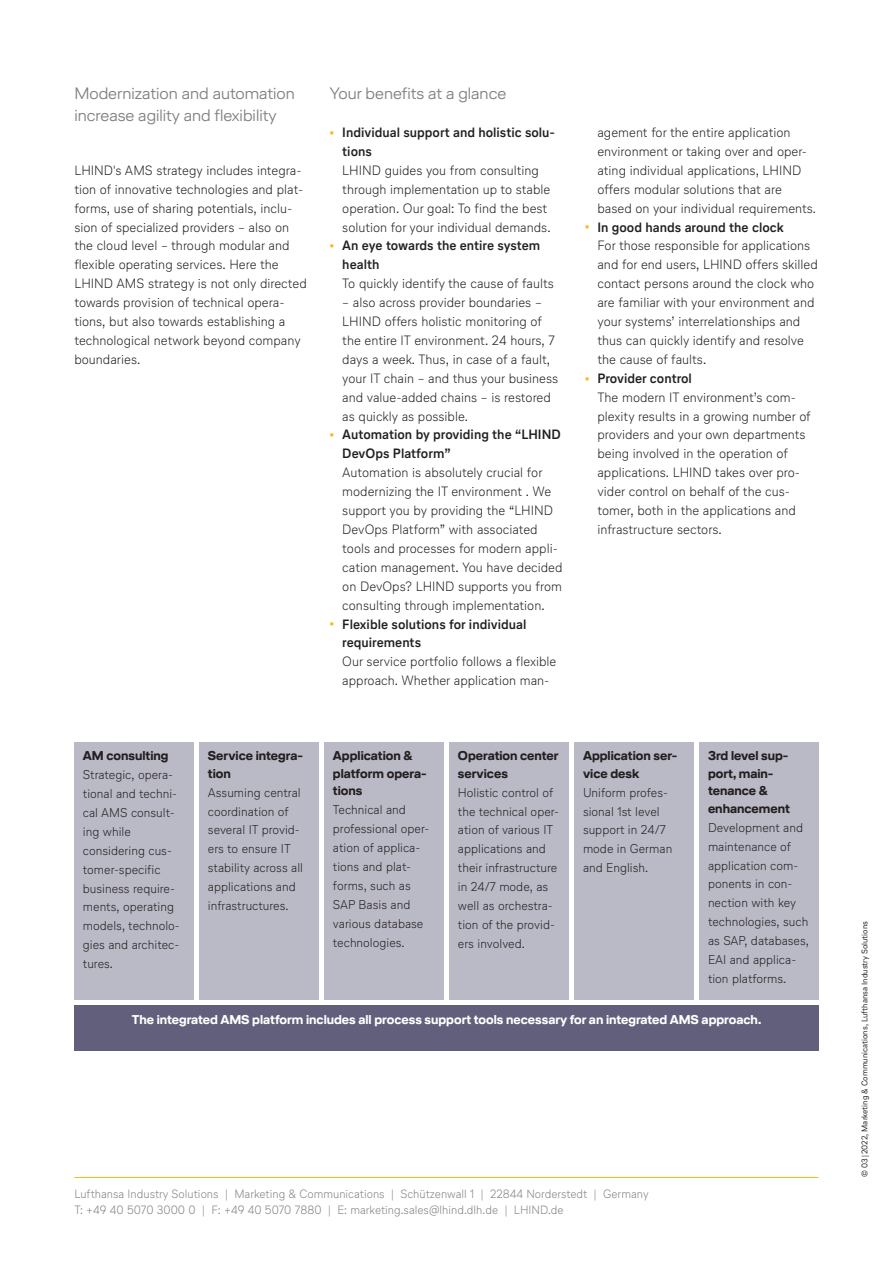
<style>
.page{position:relative;width:893px;height:1263px;background:#fff}
.page>*{position:absolute;margin:0;border:0;box-sizing:border-box;transform-origin:0 0}
.t1{font:300 16.5px/21.5px "Lufthansa Head";color:#808285}
.t2{font:300 13.5px/18.9px "Lufthansa Text";color:#231f20}
.t3{font:700 13.5px/18.9px "Lufthansa Text";color:#231f20}
.t4{font:300 12.75px/18.9px "Lufthansa Text";color:#231f20}
.t5{font:700 12.75px/17.5px "Lufthansa Head";color:#231f20}
.t6{font:700 12.75px "Lufthansa Head";color:#fff}
.t7{font:300 12px/16.8px "Lufthansa Text";color:#808285}
.t8{font:8.25px "Lufthansa Text";color:#231f20}
.s1{font-weight:300;font-size:9px;color:#fcb814}
.s2{font-size:9px;color:#fcb814}
.s3{font-weight:700}
</style>
<div class="page">
<hr style="left:74px;top:1177px;width:745px;height:1px;background:#fcb814">
<div style="left:574px;top:742px;width:119px;height:257px;background:#bab9c6"></div>
<div style="left:699px;top:742px;width:120px;height:257px;background:#bab9c6"></div>
<div style="left:449px;top:742px;width:119px;height:257px;background:#bab9c6"></div>
<div style="left:74px;top:742px;width:119px;height:257px;background:#bab9c6"></div>
<div style="left:324px;top:742px;width:119px;height:257px;background:#bab9c6"></div>
<div style="left:199px;top:742px;width:119px;height:257px;background:#bab9c6"></div>
<div style="left:74px;top:1005px;width:745px;height:45px;background:#615f7c"></div>
<p class="t1" style="left:74px;top:82px;width:222px">Modernization and automation increase agility and flexibility</p>
<p class="t2" style="left:74px;top:160px;width:234px">LHIND's AMS strategy includes integra&shy;tion of innovative technologies and plat&shy;forms, use of sharing potentials, inclu&shy;sion of specialized providers – also on the cloud level – through modular and flexible operating services. Here the LHIND AMS strategy is not only directed towards provision of technical opera&shy;tions, but also towards establishing a technological network beyond company boundaries.</p>
<p class="t1" style="left:330px;top:82px;width:178px">Your benefits at a glance</p>
<p class="t3" style="left:342px;top:123px;width:214px;text-indent:-13px"><span class="s1">▪</span> Individual support and holistic solu&shy;tions</p>
<p class="t2" style="left:342px;top:160px;width:210px">LHIND guides you from consulting through implementation up to stable operation. Our goal: To find the best solution for your individual demands.</p>
<p class="t3" style="left:342px;top:236px;width:199px;text-indent:-13px"><span class="s1">▪</span> An eye towards the entire system health</p>
<p class="t2" style="left:342px;top:274px;width:213px">To quickly identify the cause of faults</p>
<p class="t2" style="left:342px;top:293px;width:217px">– also across provider boundaries – LHIND offers holistic monitoring of the entire IT environment. 24 hours, 7 days a week. Thus, in case of a fault, your IT chain – and thus your business and value-added chains – is restored as quickly as possible.</p>
<p class="t3" style="left:342px;top:425px;width:220px;text-indent:-13px"><span class="s1">▪</span> Automation by providing the “LHIND<br>DevOps Platform”</p>
<p class="t2" style="left:342px;top:463px;width:222px">Automation is absolutely crucial for modernizing the IT environment . We support you by providing the “LHIND DevOps Platform” with associated tools and processes for modern appli&shy;cation management. You have decided on DevOps? LHIND supports you from consulting through implementation.</p>
<p class="t3" style="left:342px;top:614px;width:186px;text-indent:-13px"><span class="s1">▪</span> Flexible solutions for individual requirements</p>
<p class="t2" style="left:342px;top:652px;width:216px">Our service portfolio follows a flexible approach. Whether application man-</p>
<p class="t2" style="left:597px;top:123px;width:220px">agement for the entire application environment or taking over and oper&shy;ating individual applications, LHIND offers modular solutions that are based on your individual requirements.</p>
<p class="t2" style="left:597px;top:217px;width:222px;text-indent:-13px"><span class="s2">▪</span> <span class="s3">In good hands around the clock<br></span>For those responsible for applications and for end users, LHIND offers skilled contact persons around the clock who are familiar with your environment and your systems’ interrelationships and thus can quickly identify and resolve the cause of faults.</p>
<p class="t2" style="left:597px;top:368px;width:215px;text-indent:-13px"><span class="s2">▪</span> <span class="s3">Provider control<br></span>The modern IT environment’s com&shy;plexity results in a growing number of providers and your own departments being involved in the operation of applications. LHIND takes over pro&shy;vider control on behalf of the cus&shy;tomer, both in the applications and infrastructure sectors.</p>
<p class="t5" style="left:83px;top:747px;width:87px">AM consulting</p>
<p class="t4" style="left:83px;top:765px;width:98px">Strategic, opera&shy;tional and techni&shy;cal AMS consult&shy;ing while considering cus&shy;tomer-specific business require&shy;ments, operating models, technolo&shy;gies and architec&shy;tures.</p>
<p class="t5" style="left:208px;top:747px;width:97px">Service integra&shy;tion</p>
<p class="t4" style="left:208px;top:782px;width:97px">Assuming central coordination of several IT provid&shy;ers to ensure IT stability across all applications and infrastructures.</p>
<p class="t5" style="left:333px;top:747px;width:95px">Application &amp; platform opera&shy;tions</p>
<p class="t4" style="left:333px;top:800px;width:98px">Technical and professional oper&shy;ation of applica&shy;tions and plat&shy;forms, such as<br>SAP Basis and various database technologies.</p>
<p class="t5" style="left:458px;top:747px;width:102px">Operation center services</p>
<p class="t4" style="left:458px;top:782px;width:103px">Holistic control of the technical oper&shy;ation of various IT applications and their infrastructure in 24/7 mode, as well as orchestra&shy;tion of the provid&shy;ers involved.</p>
<p class="t5" style="left:583px;top:747px;width:96px">Application ser&shy;vice desk</p>
<p class="t4" style="left:583px;top:782px;width:91px">Uniform profes&shy;sional 1st level support in 24/7 mode in German and English.</p>
<p class="t5" style="left:708px;top:747px;width:83px">3rd level sup&shy;port, main&shy;tenance &amp; enhancement</p>
<p class="t4" style="left:708px;top:817px;width:102px">Development and maintenance of application com&shy;ponents in con&shy;nection with key technologies, such as SAP, databases,<br>EAI and applica&shy;tion platforms.</p>
<p class="t6" style="left:132px;top:1010px;width:631px">The integrated AMS platform includes all process support tools necessary for an integrated AMS approach.</p>
<p class="t7" style="left:74px;top:1185px;width:576px">Lufthansa Industry Solutions | Marketing &amp; Communications | Schützenwall 1 | 22844 Norderstedt | Germany<br>T: +49 40 5070 3000 0 | F: +49 40 5070 7880 | E: marketing.sales@lhind.dlh.de | LHIND.de</p>
<p class="t8" style="left:859px;top:1177px;width:257px;rotate:-90deg">© 03|2022, Marketing &amp; Communications, Lufthansa Industry Solutions</p>
</div>
